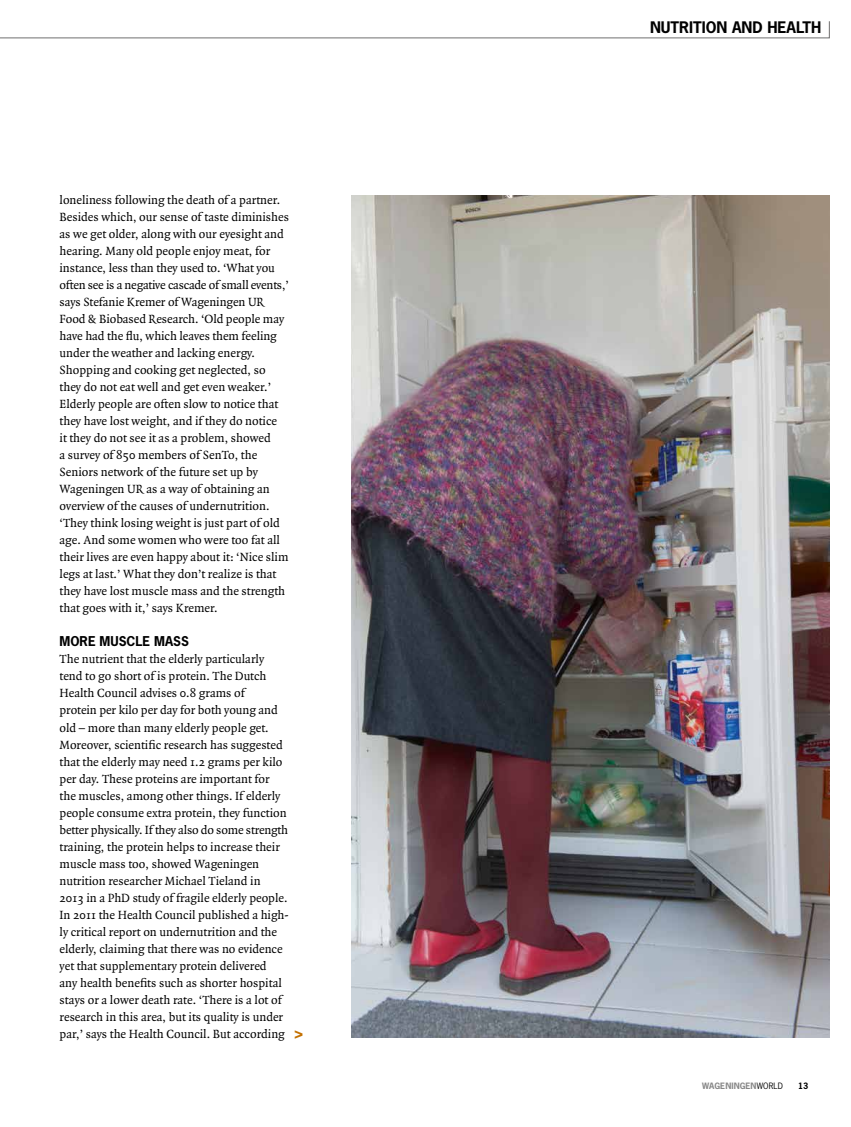
<style>
.page{position:relative;width:851px;height:1127px;background:#fff}
.page>*{position:absolute;margin:0;border:0;box-sizing:border-box;transform-origin:0 0}
.t1{font:700 15px "News Gothic Std";color:#000}
.t2{font:12.75px/17px "Quadraat OT";color:#000}
.t3{font:700 8.25px "News Gothic Std";letter-spacing:.01em;color:#878787}
.t4{font:700 8.25px "News Gothic Std";color:#000}
.s1{font-family:"News Gothic Std";font-weight:700}
.s2{font-family:"News Gothic Std";font-weight:700;font-size:18px;color:#c37000}
.s3{font-weight:400;color:#000}
</style>
<div class="page">
<img style="left:351px;top:196px;width:478px;height:841px">
<svg style="left:0;top:21px;width:830px;height:18px"></svg>
<p class="t2" style="left:60px;top:192px;width:231px">loneliness following the death of a partner.<br>Besides which, our sense of taste diminishes as we get older, along with our eyesight and hearing. Many old people enjoy meat, for instance, less than they used to. ‘What you often see is a negative cascade of small events,’ says Stefanie Kremer of Wageningen UR Food &amp; Biobased Research. ‘Old people may have had the flu, which leaves them feeling under the weather and lacking energy.<br>Shopping and cooking get neglected, so they do not eat well and get even weaker.’ Elderly people are often slow to notice that they have lost weight, and if they do notice<br>it they do not see it as a problem, showed<br>a survey of 850 members of SenTo, the Seniors network of the future set up by Wageningen UR as a way of obtaining an overview of the causes of undernutrition. ‘They think losing weight is just part of old age. And some women who were too fat all their lives are even happy about it: ‘Nice slim legs at last.’ What they don’t realize is that they have lost muscle mass and the strength that goes with it,’ says Kremer.</p>
<p class="t2" style="left:60px;top:634px;width:246px"><span class="s1">MORE MUSCLE MASS<br></span>The nutrient that the elderly particularly<br>tend to go short of is protein. The Dutch Health Council advises 0.8 grams of<br>protein per kilo per day for both young and<br>old – more than many elderly people get.<br>Moreover, scientific research has suggested that the elderly may need 1.2 grams per kilo<br>per day. These proteins are important for<br>the muscles, among other things. If elderly people consume extra protein, they function better physically. If they also do some strength training, the protein helps to increase their muscle mass too, showed Wageningen nutrition researcher Michael Tieland in<br>2013 in a PhD study of fragile elderly people.<br>In 2011 the Health Council published a high-<br>ly critical report on undernutrition and the elderly, claiming that there was no evidence<br>yet that supplementary protein delivered<br>any health benefits such as shorter hospital stays or a lower death rate. ‘There is a lot of research in this area, but its quality is under par,’ says the Health Council. But according <span class="s2">&gt;</span></p>
<p class="t1" style="left:650px;top:17px;width:173px">NUTRITION AND HEALTH</p>
<p class="t3" style="left:702px;top:1080px;width:82px">WAGENINGEN<span class="s3">WORLD</span></p>
<p class="t4" style="left:798px;top:1080px;width:12px">13</p>
</div>
